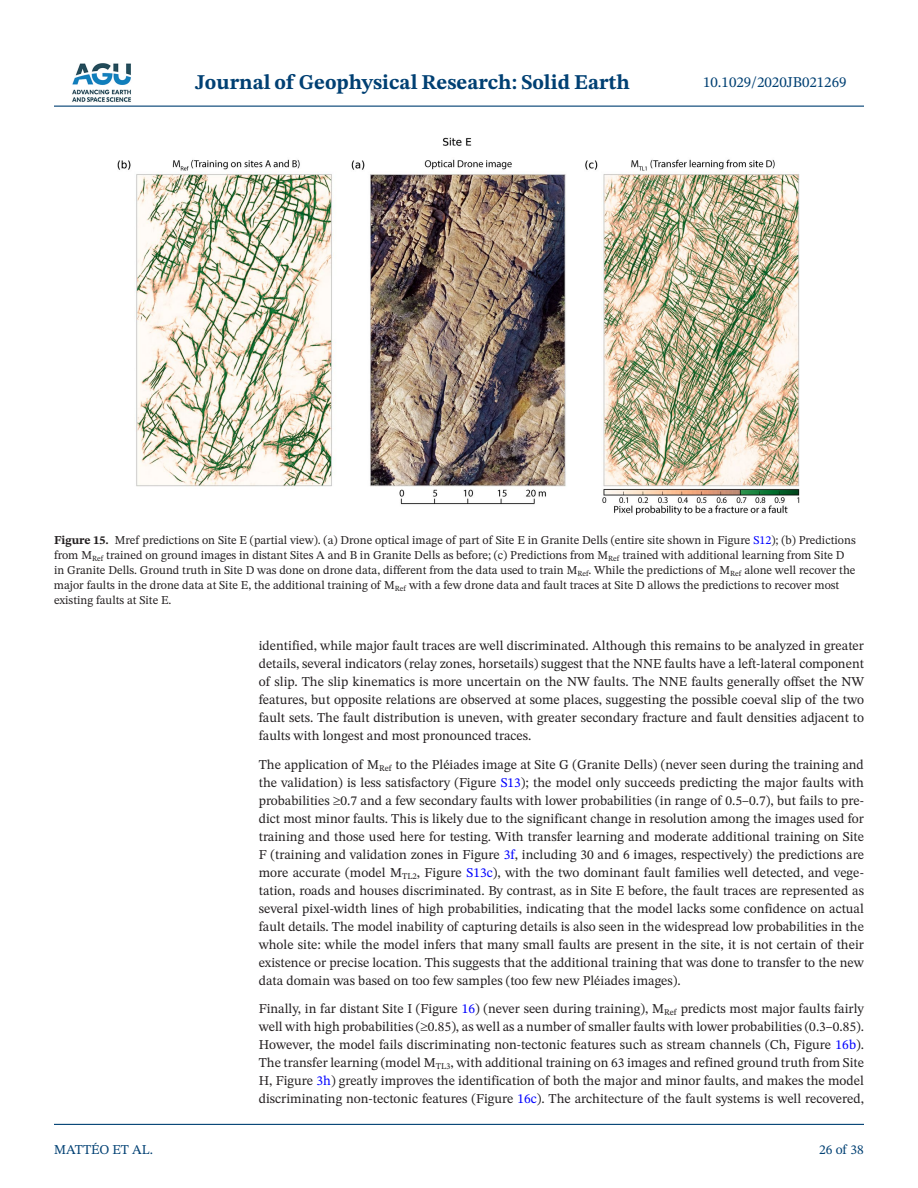
<style>
.page{position:relative;width:918px;height:1188px;background:#fff}
.page>*{position:absolute;margin:0;border:0;box-sizing:border-box;transform-origin:0 0}
.t1{font:700 21px "STIX Two Text";color:#004073}
.t2{font:15px "STIX Two Text";color:#004073}
.t3{font:13.5px/18px "STIX Two Text";color:#231f20;text-align:justify}
.t4{font:13.5px "STIX Two Text";color:#004073}
.t5{font:12px/15px "STIX Two Text";color:#231f20}
.s1{font-weight:700}
.s2{color:#00f}
</style>
<div class="page">
<hr style="left:54px;top:106px;width:810px;height:1px;background:#004073">
<hr style="left:54px;top:1124px;width:810px;height:1px;background:#004073">
<img style="left:72px;top:63px;width:59px;height:39px">
<img style="left:117px;top:137px;width:682px;height:378px">
<h1 class="t1" style="left:195px;top:67px;width:436px">Journal of Geophysical Research: Solid Earth</h1>
<p class="t2" style="left:703px;top:72px;width:145px">10.1029/2020JB021269</p>
<p class="t5" style="left:54px;top:532px;width:803px"><span class="s1">Figure 15.</span> Mref predictions on Site E (partial view). (a) Drone optical image of part of Site E in Granite Dells (entire site shown in Figure <span class="s2">S12</span>); (b) Predictions from M<sub>Ref</sub> trained on ground images in distant Sites A and B in Granite Dells as before; (c) Predictions from M<sub>Ref</sub> trained with additional learning from Site D in Granite Dells. Ground truth in Site D was done on drone data, different from the data used to train M<sub>Ref</sub>. While the predictions of M<sub>Ref</sub> alone well recover the major faults in the drone data at Site E, the additional training of M<sub>Ref</sub> with a few drone data and fault traces at Site D allows the predictions to recover most existing faults at Site E.</p>
<p class="t4" style="left:54px;top:1140px;width:101px">MATTÉO ET AL.</p>
<p class="t3" style="left:259px;top:637px;width:607px">identified, while major fault traces are well discriminated. Although this remains to be analyzed in greater details, several indicators (relay zones, horsetails) suggest that the NNE faults have a left-lateral component of slip. The slip kinematics is more uncertain on the NW faults. The NNE faults generally offset the NW features, but opposite relations are observed at some places, suggesting the possible coeval slip of the two fault sets. The fault distribution is uneven, with greater secondary fracture and fault densities adjacent to faults with longest and most pronounced traces.</p>
<p class="t3" style="left:259px;top:755px;width:607px">The application of M<sub>Ref</sub> to the Pléiades image at Site G (Granite Dells) (never seen during the training and the validation) is less satisfactory (Figure <span class="s2">S13</span>); the model only succeeds predicting the major faults with probabilities ≥0.7 and a few secondary faults with lower probabilities (in range of 0.5–0.7), but fails to pre&shy;dict most minor faults. This is likely due to the significant change in resolution among the images used for training and those used here for testing. With transfer learning and moderate additional training on Site F (training and validation zones in Figure <span class="s2">3f</span>, including 30 and 6 images, respectively) the predictions are more accurate (model M<sub>TL2</sub>, Figure <span class="s2">S13c</span>), with the two dominant fault families well detected, and vege&shy;tation, roads and houses discriminated. By contrast, as in Site E before, the fault traces are represented as several pixel-width lines of high probabilities, indicating that the model lacks some confidence on actual fault details. The model inability of capturing details is also seen in the widespread low probabilities in the whole site: while the model infers that many small faults are present in the site, it is not certain of their existence or precise location. This suggests that the additional training that was done to transfer to the new data domain was based on too few samples (too few new Pléiades images).</p>
<p class="t3" style="left:259px;top:1000px;width:607px">Finally, in far distant Site I (Figure <span class="s2">16</span>) (never seen during training), M<sub>Ref</sub> predicts most major faults fairly well with high probabilities (≥0.85), as well as a number of smaller faults with lower probabilities (0.3–0.85).<br>However, the model fails discriminating non-tectonic features such as stream channels (Ch, Figure <span class="s2">16b</span>).<br>The transfer learning (model M<sub>TL3</sub>, with additional training on 63 images and refined ground truth from Site H, Figure <span class="s2">3h</span>) greatly improves the identification of both the major and minor faults, and makes the model discriminating non-tectonic features (Figure <span class="s2">16c</span>). The architecture of the fault systems is well recovered,</p>
<p class="t4" style="left:819px;top:1140px;width:46px">26 of 38</p>
</div>
